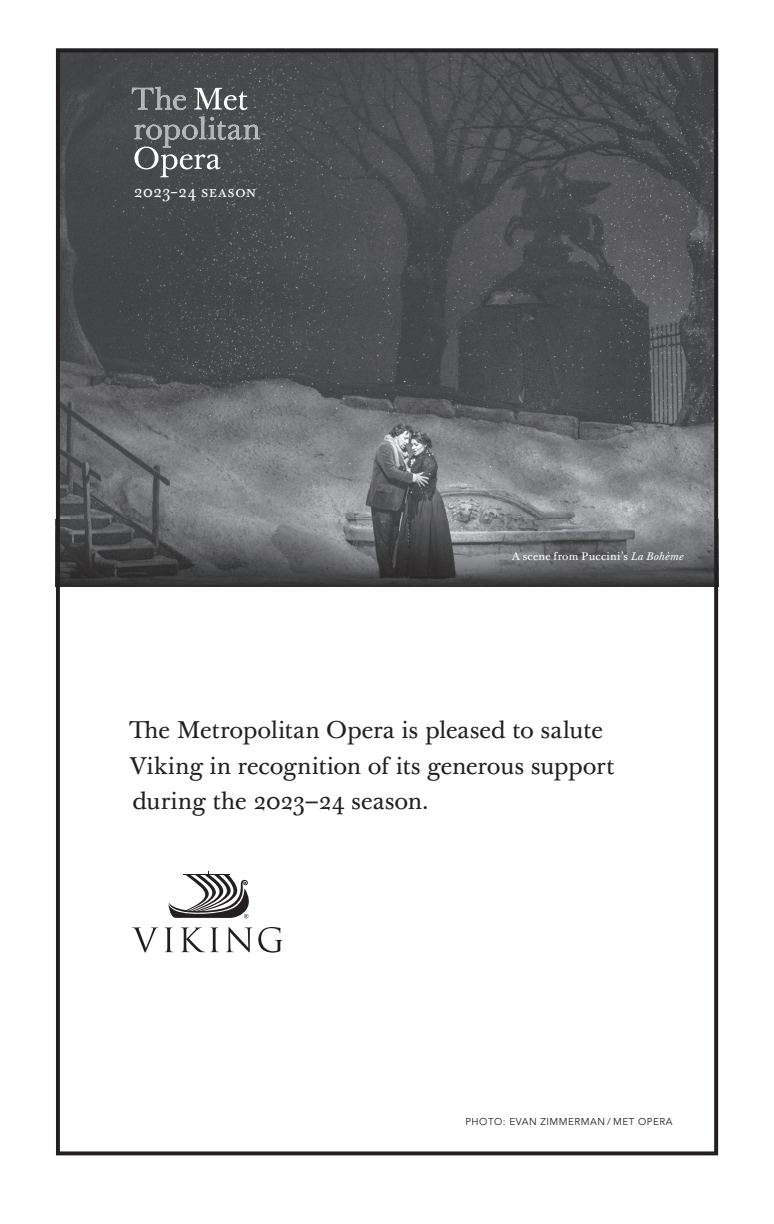
<style>
.page{position:relative;width:774px;height:1224px;background:#fff}
.page>*{position:absolute;margin:0;border:0;box-sizing:border-box;transform-origin:0 0}
.t1{font:23.8px/35.6px "Baskerville Ten Pro";letter-spacing:-.005em;color:#231f20}
.t2{font:15.8px "Baskerville Ten Pro";letter-spacing:.03em;color:#fff}
.t3{font:10.8px "Baskerville Ten Pro";letter-spacing:.025em;color:#fff}
.t4{font:9.8px "Avenir LT Pro";letter-spacing:.05em;color:#231f20}
.s1{font-style:italic}
</style>
<div class="page">
<img style="left:56px;top:48px;width:662px;height:471px">
<hr style="left:56px;top:586px;width:662px;height:1px;background:#302e2f">
<img style="left:61px;top:519px;width:652px;height:67px">
<img style="left:132px;top:87px;width:54px;height:23px">
<svg style="left:194px;top:88px;width:53px;height:22px"></svg>
<img style="left:163px;top:116px;width:97px;height:32px">
<svg style="left:134px;top:147px;width:87px;height:30px;background:#6d6e6f"></svg>
<svg style="left:132px;top:927px;width:26px;height:26px"></svg>
<svg style="left:165px;top:927px;width:8px;height:25px"></svg>
<svg style="left:181px;top:927px;width:38px;height:25px"></svg>
<svg style="left:226px;top:927px;width:26px;height:25px"></svg>
<svg style="left:258px;top:927px;width:25px;height:26px"></svg>
<svg style="left:168px;top:871px;width:81px;height:47px"></svg>
<div style="left:56px;top:49px;width:662px;height:1106px;border:4px solid #231f20"></div>
<p class="t2" style="left:134px;top:181px;width:124px">2023–24 SeaSon</p>
<p class="t3" style="left:512px;top:549px;width:173px">A scene from Puccini’s <span class="s1">La Bohème</span></p>
<p class="t1" style="left:130px;top:713px;width:486px">The Metropolitan Opera is pleased to salute<br>Viking in recognition of its generous support during the 2023–24 season.</p>
<p class="t4" style="left:465px;top:1115px;width:209px">PHOTO: EVAN ZIMMERMAN / MET OPERA</p>
</div>
